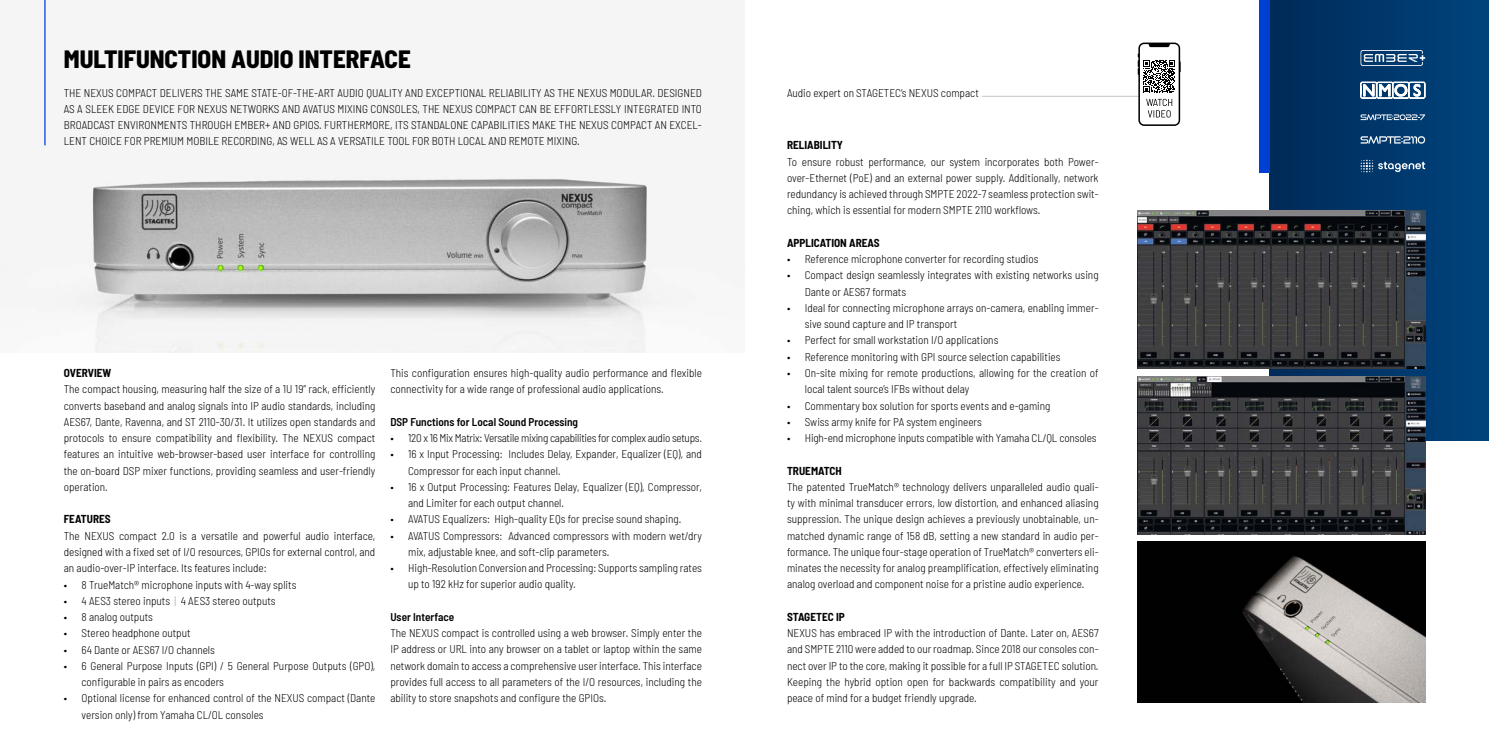
<style>
.page{position:relative;width:1489px;height:745px;background:#fff}
.page>*{position:absolute;margin:0;border:0;box-sizing:border-box;transform-origin:0 0}
.t1{font:800 semi-condensed 25px "Barlow";color:#000}
.t2{font:300 semi-condensed 11.25px/16.2px "Barlow";color:#000}
.t3{font:300 semi-condensed 11.25px "Barlow";letter-spacing:-.025em;color:#000}
.t4{font:700 semi-condensed 11.25px "Barlow";color:#000}
.t5{font:600 semi-condensed 11.25px "Barlow";color:#000}
.s1{color:#9d9d9c}
</style>
<div class="page">
<img style="left:0;top:145px;width:744px;height:208px">
<hr style="left:44px;top:0;width:2px;height:145px;background:#003fd4">
<div style="left:1269px;top:0;width:219px;height:440px;background:linear-gradient(to right,#012a58,#02457d)"></div>
<svg style="left:1360px;top:50px;width:64px;height:16px"></svg>
<svg style="left:1360px;top:82px;width:64px;height:16px"></svg>
<svg style="left:1360px;top:114px;width:64px;height:6px"></svg>
<svg style="left:1360px;top:136px;width:64px;height:8px"></svg>
<svg style="left:1360px;top:160px;width:64px;height:12px"></svg>
<div style="left:1258px;top:0;width:11px;height:172px;background:#003fd4"></div>
<img style="left:1137px;top:210px;width:287px;height:158px">
<img style="left:1137px;top:376px;width:287px;height:158px">
<img style="left:1137px;top:541px;width:287px;height:161px">
<hr style="left:981px;top:96px;width:158px;height:1px;background:#c6c6c6">
<svg style="left:1137px;top:43px;width:43px;height:83px"></svg>
<h1 class="t1" style="left:64px;top:40px;width:348px">MULTIFUNCTION AUDIO INTERFACE</h1>
<p class="t2" style="left:64px;top:83px;width:639px;text-align:justify">THE NEXUS COMPACT DELIVERS THE SAME STATE-OF-THE-ART AUDIO QUALITY AND EXCEPTIONAL RELIABILITY AS THE NEXUS MODULAR. DESIGNED AS A SLEEK EDGE DEVICE FOR NEXUS NETWORKS AND AVATUS MIXING CONSOLES, THE NEXUS COMPACT CAN BE EFFORTLESSLY INTEGRATED INTO BROADCAST ENVIRONMENTS THROUGH EMBER+ AND GPIOS. FURTHERMORE, ITS STANDALONE CAPABILITIES MAKE THE NEXUS COMPACT AN EXCEL-LENT CHOICE FOR PREMIUM MOBILE RECORDING, AS WELL AS A VERSATILE TOOL FOR BOTH LOCAL AND REMOTE MIXING.</p>
<p class="t4" style="left:64px;top:364px;width:49px">OVERVIEW</p>
<p class="t2" style="left:64px;top:380px;width:313px;text-align:justify">The compact housing, measuring half the size of a 1U 19” rack, efficiently converts baseband and analog signals into IP audio standards, including AES67, Dante, Ravenna, and ST 2110-30/31. It utilizes open standards and protocols to ensure compatibility and flexibility. The NEXUS compact features an intuitive web-browser-based user interface for controlling the on-board DSP mixer functions, providing seamless and user-friendly operation.</p>
<p class="t4" style="left:64px;top:511px;width:48px">FEATURES</p>
<p class="t2" style="left:64px;top:526px;width:313px;text-align:justify">The NEXUS compact 2.0 is a versatile and powerful audio interface, designed with a fixed set of I/O resources, GPIOs for external control, and an audio-over-IP interface. Its features include:</p>
<p class="t2" style="left:64px;top:575px;width:234px">• 8 TrueMatch® microphone inputs with 4-way splits</p>
<p class="t2" style="left:64px;top:591px;width:213px">• 4 AES3 stereo inputs <span class="s1">|</span> 4 AES3 stereo outputs</p>
<p class="t2" style="left:64px;top:607px;width:91px">• 8 analog outputs</p>
<p class="t2" style="left:64px;top:624px;width:128px">• Stereo headphone output</p>
<p class="t2" style="left:64px;top:640px;width:153px">• 64 Dante or AES67 I/O channels</p>
<p class="t2" style="left:81px;top:656px;width:295px;text-indent:-18px">• 6 General Purpose Inputs (GPI) / 5 General Purpose Outputs (GPO), configurable in pairs as encoders</p>
<p class="t2" style="left:81px;top:688px;width:295px;text-indent:-18px">• Optional license for enhanced control of the NEXUS compact (Dante version only) from Yamaha CL/OL consoles</p>
<p class="t2" style="left:390px;top:363px;width:313px">This configuration ensures high-quality audio performance and flexible connectivity for a wide range of professional audio applications.</p>
<p class="t5" style="left:390px;top:413px;width:189px">DSP Functions for Local Sound Processing</p>
<p class="t3" style="left:390px;top:429px;width:313px">• 120 x 16 Mix Matrix: Versatile mixing capabilities for complex audio setups.</p>
<p class="t2" style="left:408px;top:445px;width:295px;text-indent:-18px">• 16 x Input Processing: Includes Delay, Expander, Equalizer (EQ), and<br>Compressor for each input channel.</p>
<p class="t2" style="left:408px;top:477px;width:295px;text-indent:-18px">• 16 x Output Processing: Features Delay, Equalizer (EQ), Compressor, and Limiter for each output channel.</p>
<p class="t2" style="left:390px;top:510px;width:292px">• AVATUS Equalizers: High-quality EQs for precise sound shaping.</p>
<p class="t2" style="left:408px;top:526px;width:295px;text-indent:-18px">• AVATUS Compressors: Advanced compressors with modern wet/dry mix, adjustable knee, and soft-clip parameters.</p>
<p class="t2" style="left:408px;top:558px;width:295px;text-indent:-18px">• High-Resolution Conversion and Processing: Supports sampling rates up to 192 kHz for superior audio quality.</p>
<p class="t5" style="left:390px;top:608px;width:65px">User Interface</p>
<p class="t2" style="left:390px;top:623px;width:313px;text-align:justify">The NEXUS compact is controlled using a web browser. Simply enter the IP address or URL into any browser on a tablet or laptop within the same network domain to access a comprehensive user interface. This interface provides full access to all parameters of the I/O resources, including the ability to store snapshots and configure the GPIOs.</p>
<p class="t2" style="left:787px;top:83px;width:193px">Audio expert on STAGETEC‘s NEXUS compact</p>
<p class="t4" style="left:787px;top:137px;width:58px">RELIABILITY</p>
<p class="t2" style="left:787px;top:152px;width:313px;text-align:justify">To ensure robust performance, our system incorporates both Power&shy;over-Ethernet (PoE) and an external power supply. Additionally, network redundancy is achieved through SMPTE 2022-7 seamless protection swit&shy;ching, which is essential for modern SMPTE 2110 workflows.</p>
<p class="t4" style="left:787px;top:234px;width:94px">APPLICATION AREAS</p>
<p class="t2" style="left:787px;top:250px;width:253px">• Reference microphone converter for recording studios</p>
<p class="t2" style="left:804px;top:266px;width:295px;text-indent:-18px">• Compact design seamlessly integrates with existing networks using<br>Dante or AES67 formats</p>
<p class="t2" style="left:804px;top:299px;width:295px;text-indent:-18px">• Ideal for connecting microphone arrays on-camera, enabling immer&shy;sive sound capture and IP transport</p>
<p class="t2" style="left:787px;top:331px;width:213px">• Perfect for small workstation I/O applications</p>
<p class="t2" style="left:787px;top:347px;width:275px">• Reference monitoring with GPI source selection capabilities</p>
<p class="t2" style="left:804px;top:364px;width:295px;text-indent:-18px">• On-site mixing for remote productions, allowing for the creation of local talent source’s IFBs without delay</p>
<p class="t2" style="left:787px;top:396px;width:265px">• Commentary box solution for sports events and e-gaming</p>
<p class="t2" style="left:787px;top:412px;width:196px">• Swiss army knife for PA system engineers</p>
<p class="t2" style="left:787px;top:428px;width:311px">• High-end microphone inputs compatible with Yamaha CL/QL consoles</p>
<p class="t4" style="left:787px;top:462px;width:56px">TRUEMATCH</p>
<p class="t2" style="left:787px;top:477px;width:313px;text-align:justify">The patented TrueMatch® technology delivers unparalleled audio quali&shy;ty with minimal transducer errors, low distortion, and enhanced aliasing suppression. The unique design achieves a previously unobtainable, un&shy;matched dynamic range of 158 dB, setting a new standard in audio per&shy;formance. The unique four-stage operation of TrueMatch® converters eli&shy;minates the necessity for analog preamplification, effectively eliminating analog overload and component noise for a pristine audio experience.</p>
<p class="t4" style="left:787px;top:608px;width:59px">STAGETEC IP</p>
<p class="t2" style="left:787px;top:623px;width:313px;text-align:justify">NEXUS has embraced IP with the introduction of Dante. Later on, AES67 and SMPTE 2110 were added to our roadmap. Since 2018 our consoles con&shy;nect over IP to the core, making it possible for a full IP STAGETEC solution.<br>Keeping the hybrid option open for backwards compatibility and your peace of mind for a budget friendly upgrade.</p>
</div>
